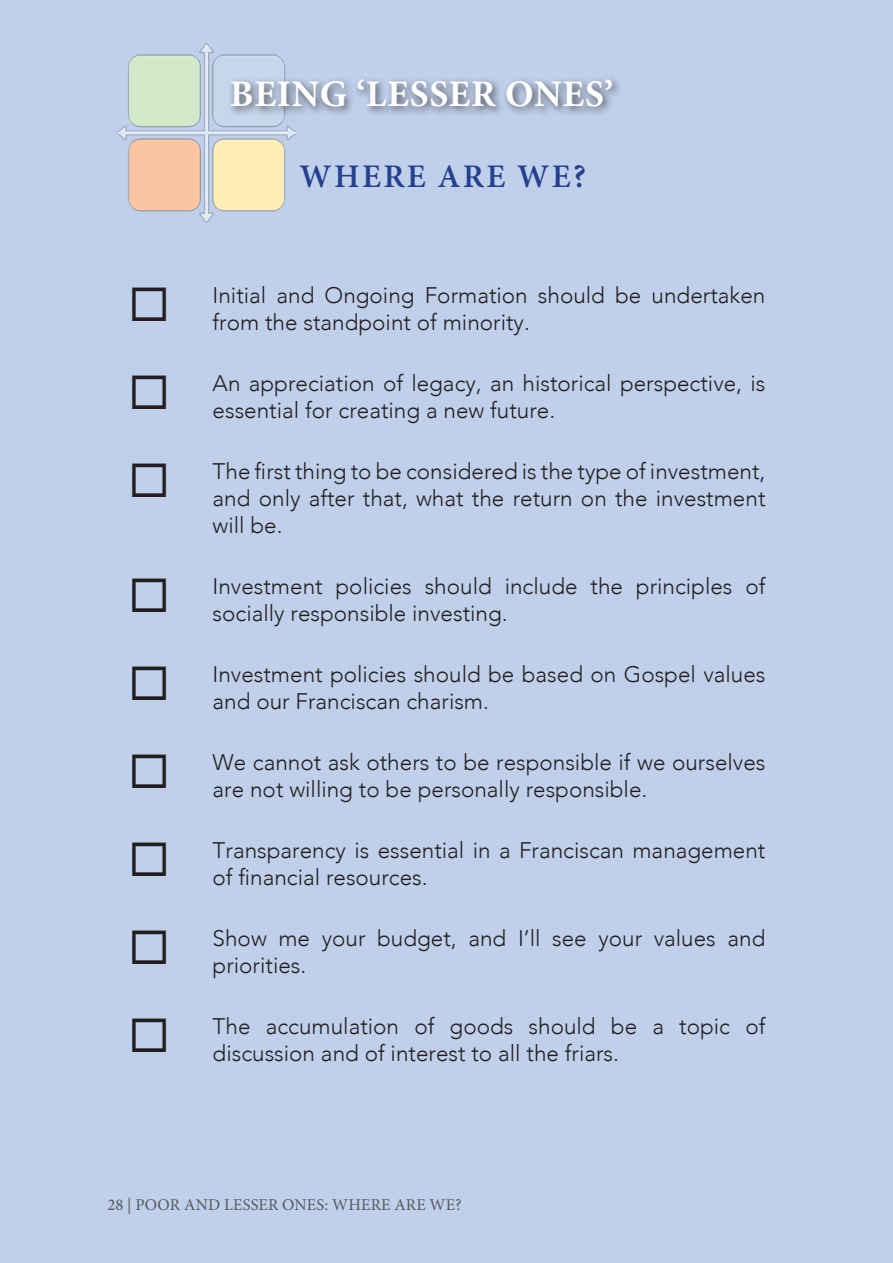
<style>
.page{position:relative;width:893px;height:1263px;background:#c0d0eb}
.page>*{position:absolute;margin:0;border:0;box-sizing:border-box;transform-origin:0 0}
.t1{font:700 37.5px "Minion Pro";letter-spacing:.02em;color:#fff}
.t2{font:600 33px "Minion Pro";letter-spacing:.07em;color:#25408f}
.t3{font:300 22.5px/27px "Avenir";color:#231f20}
.t4{font:16.5px "Minion Pro";letter-spacing:.01em;color:#58595b}
.s1{font-weight:500}
</style>
<div class="page">
<img style="left:118px;top:43px;width:177px;height:180px">
<div style="left:227px;top:75px;width:395px;height:42px;background:#231f20;opacity:.75"></div>
<h1 class="t1" style="left:230px;top:68px;width:385px">BEING ‘LESSER ONES’</h1>
<h2 class="t2" style="left:300px;top:154px;width:288px">WHERE ARE WE?</h2>
<p class="t3" style="left:213px;top:282px;width:554px;text-indent:-84px">◻ Initial and Ongoing Formation should be undertaken from the standpoint of minority.</p>
<p class="t3" style="left:213px;top:370px;width:554px;text-indent:-84px">◻ An appreciation of legacy, an historical perspective, is essential for creating a new future.</p>
<p class="t3" style="left:213px;top:458px;width:554px;text-align:justify;text-indent:-84px">◻ The first thing to be considered is the type of investment, and only after that, what the return on the investment will be.</p>
<p class="t3" style="left:213px;top:573px;width:554px;text-indent:-84px">◻ Investment policies should include the principles of socially responsible investing.</p>
<p class="t3" style="left:213px;top:661px;width:554px;text-indent:-84px">◻ Investment policies should be based on Gospel values and our Franciscan charism.</p>
<p class="t3" style="left:213px;top:749px;width:554px;text-indent:-84px">◻ We cannot ask others to be responsible if we ourselves are not willing to be personally responsible.</p>
<p class="t3" style="left:213px;top:837px;width:554px;text-indent:-84px">◻ Transparency is essential in a Franciscan management of financial resources.</p>
<p class="t3" style="left:213px;top:925px;width:554px;text-indent:-84px">◻ Show me your budget, and I’ll see your values and priorities.</p>
<p class="t3" style="left:213px;top:1013px;width:554px;text-indent:-84px">◻ The accumulation of goods should be a topic of discussion and of interest to all the friars.</p>
<p class="t4" style="left:107px;top:1193px;width:356px"><span class="s1">28</span> | POOR AND LESSER ONES: WHERE ARE WE?</p>
</div>
